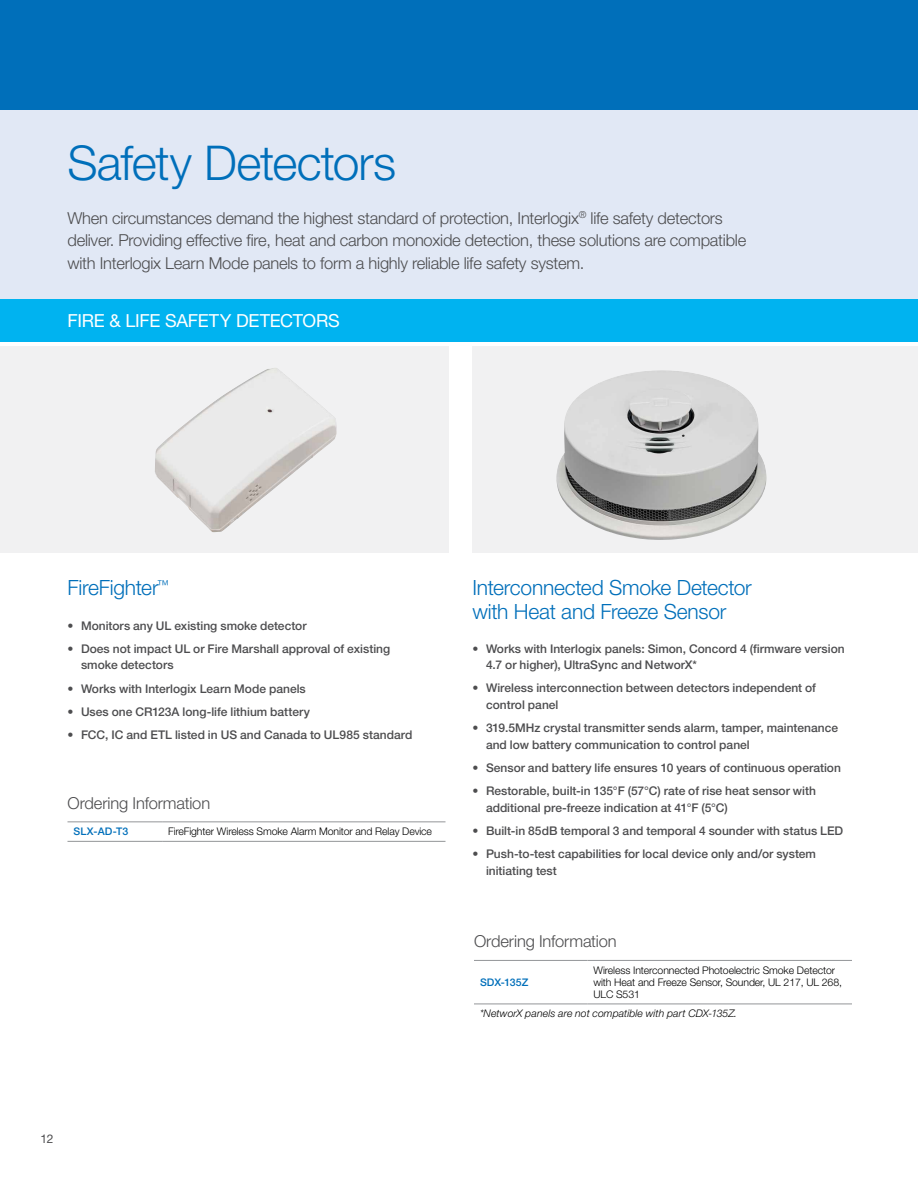
<style>
.page{position:relative;width:918px;height:1188px;background:#fff}
.page>*{position:absolute;margin:0;border:0;box-sizing:border-box;transform-origin:0 0}
.t1{font:300 48px "Helvetica Neue LT Std";letter-spacing:-.02em;color:#006fba}
.t2{font:300 21px/24px "Helvetica Neue LT Std";letter-spacing:-.015em;color:#006fba}
.t3{font:18px "Helvetica Neue LT Std";letter-spacing:-.015em;color:#fff}
.t4{font:300 16.5px/22.5px "Helvetica Neue LT Std";letter-spacing:-.015em;color:#4d4d4f}
.t5{font:500 12px/16.5px "Helvetica Neue LT Std";color:#4d4d4f}
.t6{font:12px "Helvetica Neue LT Std";color:#4d4d4f}
.t7{font:300 10.5px/12px "Helvetica Neue LT Std";letter-spacing:-.01em;color:#000}
.t8{font:italic 300 10.5px "Helvetica Neue LT Std";letter-spacing:.005em;color:#000}
.t9{font:500 10.5px "Helvetica Neue LT Std";letter-spacing:.01em;color:#006fba}
</style>
<div class="page">
<hr style="left:917px;top:155px;width:1px;height:211px;background:#f1f1f2">
<div style="left:0;top:110px;width:918px;height:190px;background:#e1e8f5"></div>
<div style="left:0;top:299px;width:918px;height:43px;background:#00b3f0"></div>
<div style="left:0;top:347px;width:448px;height:206px;background:#f1f1f2"></div>
<div style="left:472px;top:347px;width:446px;height:206px;background:#f1f1f2"></div>
<hr style="left:474px;top:960px;width:113px;height:1px;background:#939598">
<hr style="left:587px;top:960px;width:265px;height:1px;background:#939598">
<hr style="left:474px;top:1004px;width:113px;height:1px;background:#939598">
<hr style="left:587px;top:1004px;width:265px;height:1px;background:#939598">
<div style="left:0;top:0;width:918px;height:110px;background:#006fba"></div>
<hr style="left:68px;top:821px;width:94px;height:1px;background:#939598">
<hr style="left:162px;top:821px;width:284px;height:1px;background:#939598">
<hr style="left:68px;top:841px;width:94px;height:1px;background:#939598">
<hr style="left:162px;top:841px;width:284px;height:1px;background:#939598">
<img style="left:155px;top:368px;width:182px;height:164px">
<img style="left:556px;top:370px;width:211px;height:170px">
<h1 class="t1" style="left:68px;top:134px;width:330px">Safety Detectors</h1>
<p class="t4" style="left:68px;top:206px;width:680px">When circumstances demand the highest standard of protection, Interlogix<sup>®</sup> life safety detectors deliver. Providing effective fire, heat and carbon monoxide detection, these solutions are compatible with Interlogix Learn Mode panels to form a highly reliable life safety system.</p>
<h3 class="t3" style="left:68px;top:310px;width:274px">FIRE &amp; LIFE SAFETY DETECTORS</h3>
<h2 class="t2" style="left:68px;top:576px;width:103px">FireFighter<sup>™</sup></h2>
<p class="t5" style="left:68px;top:617px;width:241px">• Monitors any UL existing smoke detector</p>
<p class="t5" style="left:81px;top:640px;width:311px;text-indent:-14px">• Does not impact UL or Fire Marshall approval of existing smoke detectors</p>
<p class="t5" style="left:68px;top:680px;width:240px">• Works with Interlogix Learn Mode panels</p>
<p class="t5" style="left:68px;top:703px;width:244px">• Uses one CR123A long-life lithium battery</p>
<p class="t5" style="left:68px;top:726px;width:347px">• FCC, IC and ETL listed in US and Canada to UL985 standard</p>
<h3 class="t4" style="left:68px;top:791px;width:144px">Ordering Information</h3>
<p class="t9" style="left:74px;top:825px;width:56px">SLX-AD-T3</p>
<p class="t7" style="left:168px;top:825px;width:265px">FireFighter Wireless Smoke Alarm Monitor and Relay Device</p>
<h2 class="t2" style="left:472px;top:575px;width:281px">Interconnected Smoke Detector with Heat and Freeze Sensor</h2>
<p class="t5" style="left:486px;top:640px;width:360px;text-indent:-14px">• Works with Interlogix panels: Simon, Concord 4 (firmware version<br>4.7 or higher), UltraSync and NetworX*</p>
<p class="t5" style="left:486px;top:680px;width:332px;text-indent:-14px">• Wireless interconnection between detectors independent of control panel</p>
<p class="t5" style="left:486px;top:719px;width:354px;text-indent:-14px">• 319.5MHz crystal transmitter sends alarm, tamper, maintenance and low battery communication to control panel</p>
<p class="t5" style="left:472px;top:759px;width:370px">• Sensor and battery life ensures 10 years of continuous operation</p>
<p class="t5" style="left:486px;top:782px;width:332px;text-indent:-14px">• Restorable, built-in 135°F (57°C) rate of rise heat sensor with additional pre-freeze indication at 41°F (5°C)</p>
<p class="t5" style="left:472px;top:822px;width:372px">• Built-in 85dB temporal 3 and temporal 4 sounder with status LED</p>
<p class="t5" style="left:486px;top:845px;width:332px;text-indent:-14px">• Push-to-test capabilities for local device only and/or system initiating test</p>
<h3 class="t4" style="left:474px;top:930px;width:144px">Ordering Information</h3>
<p class="t9" style="left:480px;top:976px;width:50px">SDX-135Z</p>
<p class="t7" style="left:593px;top:964px;width:250px">Wireless Interconnected Photoelectric Smoke Detector with Heat and Freeze Sensor, Sounder, UL 217, UL 268,<br>ULC S531</p>
<p class="t8" style="left:480px;top:1007px;width:259px">*NetworX panels are not compatible with part CDX-135Z.</p>
<p class="t6" style="left:40px;top:1131px;width:15px">12</p>
</div>
